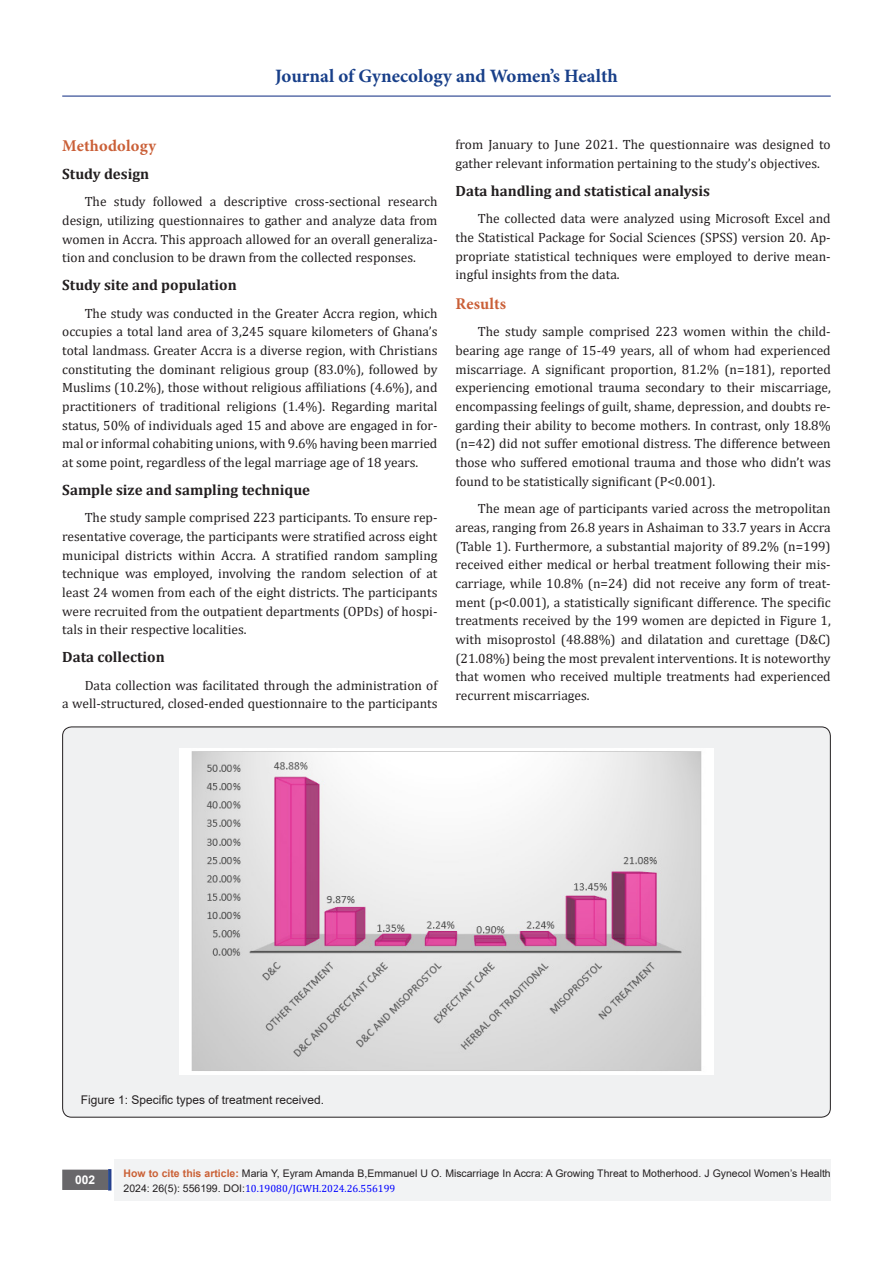
<style>
.page{position:relative;width:893px;height:1263px;background:#fff}
.page>*{position:absolute;margin:0;border:0;box-sizing:border-box;transform-origin:0 0}
.t1{font:700 18.9px "Minion Pro";color:#183f89}
.t2{font:700 16.5px "Minion Pro";letter-spacing:.01em;color:#ca5f37}
.List_Paragraph{font:700 15px "Cambria";color:#231f20}
.t3{font:13.5px/18.8px "Cambria";color:#231f20;text-align:justify}
.t4{font:12px "Arial";color:#231f20}
.t5{font:700 12px "Arial";color:#fff}
.t6{font:10.5px/15px "Arial";color:#231f20}
.s1{font-weight:700;color:#ca6035}
.s2{font-family:"Cambria";color:#00f}
</style>
<div class="page">
<div style="left:63px;top:1170px;width:44px;height:19px;background:#68676a"></div>
<div style="left:62px;top:1169px;width:46px;height:21px;border:2px solid #68676a"></div>
<div style="left:108px;top:1169px;width:3px;height:21px;background:#1c6d90;border:2px solid #253f8e"></div>
<hr style="left:62px;top:96px;width:769px;height:1px;background:#253f8e">
<div style="left:115px;top:1160px;width:716px;height:41px;background:#f2f3f4"></div>
<div style="left:63px;top:727px;width:767px;height:390px;background:#f0f1f2;border-radius:9px"></div>
<img style="left:179px;top:748px;width:535px;height:326px">
<h1 class="t1" style="left:275px;top:63px;width:344px">Journal of Gynecology and Women’s Health</h1>
<p class="t2" style="left:62px;top:134px;width:95px">Methodology</p>
<p class="List_Paragraph" style="left:62px;top:163px;width:89px">Study design</p>
<p class="t3" style="left:62px;top:192px;width:377px;text-indent:22px">The study followed a descriptive cross-sectional research design, utilizing questionnaires to gather and analyze data from women in Accra. This approach allowed for an overall generaliza&shy;tion and conclusion to be drawn from the collected responses.</p>
<p class="List_Paragraph" style="left:62px;top:274px;width:176px">Study site and population</p>
<p class="t3" style="left:62px;top:303px;width:377px;text-indent:22px">The study was conducted in the Greater Accra region, which occupies a total land area of 3,245 square kilometers of Ghana’s total landmass. Greater Accra is a diverse region, with Christians constituting the dominant religious group (83.0%), followed by Muslims (10.2%), those without religious affiliations (4.6%), and practitioners of traditional religions (1.4%). Regarding marital status, 50% of individuals aged 15 and above are engaged in for&shy;mal or informal cohabiting unions, with 9.6% having been married at some point, regardless of the legal marriage age of 18 years.</p>
<p class="List_Paragraph" style="left:62px;top:479px;width:249px">Sample size and sampling technique</p>
<p class="t3" style="left:62px;top:508px;width:377px;text-indent:22px">The study sample comprised 223 participants. To ensure rep&shy;resentative coverage, the participants were stratified across eight municipal districts within Accra. A stratified random sampling technique was employed, involving the random selection of at least 24 women from each of the eight districts. The participants were recruited from the outpatient departments (OPDs) of hospi&shy;tals in their respective localities.</p>
<p class="List_Paragraph" style="left:62px;top:646px;width:104px">Data collection</p>
<p class="t3" style="left:62px;top:676px;width:377px;text-align:right">Data collection was facilitated through the administration of<br>a well-structured, closed-ended questionnaire to the participants</p>
<p class="t3" style="left:455px;top:135px;width:377px">from January to June 2021. The questionnaire was designed to gather relevant information pertaining to the study’s objectives.</p>
<p class="List_Paragraph" style="left:455px;top:180px;width:256px">Data handling and statistical analysis</p>
<p class="t3" style="left:455px;top:209px;width:377px;text-indent:22px">The collected data were analyzed using Microsoft Excel and the Statistical Package for Social Sciences (SPSS) version 20. Ap&shy;propriate statistical techniques were employed to derive mean&shy;ingful insights from the data.</p>
<p class="t2" style="left:455px;top:292px;width:52px">Results</p>
<p class="t3" style="left:455px;top:322px;width:377px;text-indent:22px">The study sample comprised 223 women within the child&shy;bearing age range of 15-49 years, all of whom had experienced miscarriage. A significant proportion, 81.2% (n=181), reported experiencing emotional trauma secondary to their miscarriage, encompassing feelings of guilt, shame, depression, and doubts re&shy;garding their ability to become mothers. In contrast, only 18.8% (n=42) did not suffer emotional distress. The difference between those who suffered emotional trauma and those who didn’t was found to be statistically significant (P&lt;0.001).</p>
<p class="t3" style="left:455px;top:499px;width:377px;text-indent:22px">The mean age of participants varied across the metropolitan areas, ranging from 26.8 years in Ashaiman to 33.7 years in Accra (Table 1). Furthermore, a substantial majority of 89.2% (n=199) received either medical or herbal treatment following their mis&shy;carriage, while 10.8% (n=24) did not receive any form of treat&shy;ment (p&lt;0.001), a statistically significant difference. The specific treatments received by the 199 women are depicted in Figure 1, with misoprostol (48.88%) and dilatation and curettage (D&amp;C) (21.08%) being the most prevalent interventions. It is noteworthy that women who received multiple treatments had experienced recurrent miscarriages.</p>
<p class="t4" style="left:81px;top:1091px;width:245px">Figure 1: Specific types of treatment received.</p>
<p class="t5" style="left:75px;top:1171px;width:22px">002</p>
<p class="t6" style="left:124px;top:1165px;width:709px"><span class="s1">How to cite this article:</span> Maria Y, Eyram Amanda B,Emmanuel U O. Miscarriage In Accra: A Growing Threat to Motherhood. J Gynecol Women’s Health<br>2024: 26(5): 556199. DOI:<span class="s2">10.19080/JGWH.2024.26.556199</span></p>
</div>
